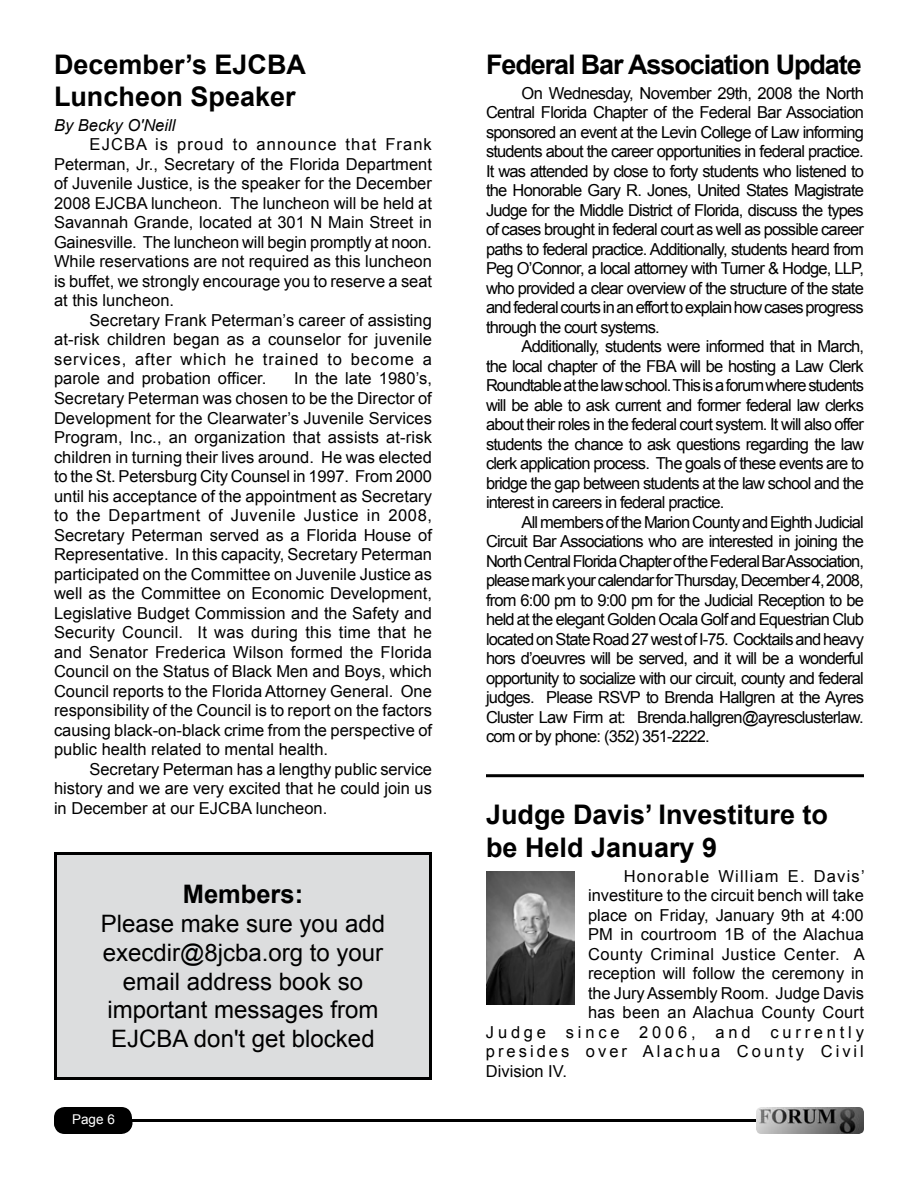
<style>
.page{position:relative;width:918px;height:1188px;background:#fff}
.page>*{position:absolute;margin:0;border:0;box-sizing:border-box;transform-origin:0 0}
.t1{font:700 27px/32.4px "Arial";color:#000}
.t2{font:700 27px "Arial";letter-spacing:-.04em;color:#000}
.t3{font:700 25.5px "Arial";color:#000}
.t4{font:24px/28.8px "Arial";color:#000;text-align:center}
.t5{font:16.5px/19.5px "Arial";color:#000;text-align:justify}
.t6{font:16.5px "Arial";letter-spacing:.18em;color:#000}
.t7{font:16.5px "Arial";letter-spacing:.03em;color:#000}
.t8{font:16.5px "Arial";letter-spacing:.23em;color:#000}
.t9{font:16.5px "Arial";letter-spacing:.07em;color:#000}
.t10{font:italic 16.5px "Arial";color:#000}
.t11{font:13.5px "Arial";color:#fff}
</style>
<div class="page">
<hr style="left:81px;top:1119px;width:736px;height:3px;background:#000">
<div style="left:54px;top:1107px;width:78px;height:27px;background:#000;border-radius:11px"></div>
<svg style="left:54px;top:1114px;width:79px;height:18px"></svg>
<img style="left:756px;top:1107px;width:108px;height:27px">
<div style="left:56px;top:854px;width:374px;height:224px;background:#dcddde"></div>
<div style="left:54px;top:852px;width:378px;height:228px;border:3px solid #000"></div>
<img style="left:486px;top:872px;width:89px;height:132px">
<hr style="left:486px;top:774px;width:378px;height:3px;background:#000">
<h1 class="t1" style="left:54px;top:49px;width:254px">December’s EJCBA<br>Luncheon Speaker</h1>
<p class="t10" style="left:54px;top:114px;width:123px">By Becky O'Neill</p>
<p class="t5" style="left:54px;top:135px;width:380px;text-indent:36px">EJCBA is proud to announce that Frank Peterman, Jr., Secretary of the Florida Department of Juvenile Justice, is the speaker for the December 2008 EJCBA luncheon. The luncheon will be held at Savannah Grande, located at 301 N Main Street in Gainesville. The luncheon will begin promptly at noon.<br>While reservations are not required as this luncheon is buffet, we strongly encourage you to reserve a seat at this luncheon.</p>
<p class="t5" style="left:54px;top:311px;width:380px;text-indent:36px">Secretary Frank Peterman’s career of assisting at-risk children began as a counselor for juvenile services, after which he trained to become a parole and probation officer.</p>
<p class="t5" style="left:54px;top:369px;width:380px;text-indent:240px">In the late 1980’s, Secretary Peterman was chosen to be the Director of Development for the Clearwater’s Juvenile Services Program, Inc., an organization that assists at-risk children in turning their lives around. He was elected to the St. Petersburg City Counsel in 1997. From 2000 until his acceptance of the appointment as Secretary to the Department of Juvenile Justice in 2008, Secretary Peterman served as a Florida House of Representative. In this capacity, Secretary Peterman participated on the Committee on Juvenile Justice as well as the Committee on Economic Development, Legislative Budget Commission and the Safety and Security Council. It was during this time that he and Senator Frederica Wilson formed the Florida Council on the Status of Black Men and Boys, which Council reports to the Florida Attorney General. One responsibility of the Council is to report on the factors causing black-on-black crime from the perspective of public health related to mental health.</p>
<p class="t5" style="left:54px;top:759px;width:380px;text-indent:36px">Secretary Peterman has a lengthy public service history and we are very excited that he could join us in December at our EJCBA luncheon.</p>
<h2 class="t3" style="left:183px;top:878px;width:122px">Members:</h2>
<h3 class="t4" style="left:101px;top:910px;width:286px">Please make sure you add execdir@8jcba.org to your email address book so important messages from<br>EJCBA don't get blocked</h3>
<p class="t11" style="left:72px;top:1110px;width:44px">Page 6</p>
<h1 class="t2" style="left:486px;top:46px;width:377px">Federal Bar Association Update</h1>
<p class="t5" style="left:486px;top:83px;width:380px;text-indent:36px">On Wednesday, November 29th, 2008 the North Central Florida Chapter of the Federal Bar Association sponsored an event at the Levin College of Law informing students about the career opportunities in federal practice.<br>It was attended by close to forty students who listened to the Honorable Gary R. Jones, United States Magistrate Judge for the Middle District of Florida, discuss the types of cases brought in federal court as well as possible career paths to federal practice. Additionally, students heard from Peg O’Connor, a local attorney with Turner &amp; Hodge, LLP, who provided a clear overview of the structure of the state and federal courts in an effort to explain how cases progress through the court systems.</p>
<p class="t5" style="left:486px;top:337px;width:380px;text-indent:36px">Additionally, students were informed that in March, the local chapter of the FBA will be hosting a Law Clerk Roundtable at the law school. This is a forum where students will be able to ask current and former federal law clerks about their roles in the federal court system. It will also offer students the chance to ask questions regarding the law clerk application process. The goals of these events are to bridge the gap between students at the law school and the interest in careers in federal practice.</p>
<p class="t5" style="left:486px;top:512px;width:380px;text-indent:36px">All members of the Marion County and Eighth Judicial Circuit Bar Associations who are interested in joining the North Central Florida Chapter of the Federal Bar Association, please mark your calendar for Thursday, December 4, 2008, from 6:00 pm to 9:00 pm for the Judicial Reception to be held at the elegant Golden Ocala Golf and Equestrian Club located on State Road 27 west of I-75. Cocktails and heavy hors d’oeuvres will be served, and it will be a wonderful opportunity to socialize with our circuit, county and federal judges. Please RSVP to Brenda Hallgren at the Ayres Cluster Law Firm at: Brenda.hallgren@ayresclusterlaw. com or by phone: (352) 351-2222.</p>
<h1 class="t1" style="left:486px;top:799px;width:344px">Judge Davis’ Investiture to be Held January 9</h1>
<p class="t9" style="left:624px;top:865px;width:242px">Honorable William E. Davis’</p>
<p class="t5" style="left:588px;top:886px;width:277px">investiture to the circuit bench will take</p>
<p class="t5" style="left:588px;top:905px;width:277px">place on Friday, January 9th at 4:00</p>
<p class="t5" style="left:588px;top:925px;width:277px">PM in courtroom 1B of the Alachua</p>
<p class="t7" style="left:588px;top:943px;width:278px">County Criminal Justice Center. A</p>
<p class="t5" style="left:588px;top:964px;width:277px">reception will follow the ceremony in</p>
<p class="t5" style="left:588px;top:983px;width:277px">the Jury Assembly Room. Judge Davis</p>
<p class="t5" style="left:588px;top:1003px;width:277px">has been an Alachua County Court</p>
<p class="t8" style="left:486px;top:1021px;width:380px">Judge since 2006, and currently</p>
<p class="t6" style="left:486px;top:1040px;width:379px">presides over Alachua County Civil</p>
<p class="t5" style="left:486px;top:1061px;width:83px">Division IV.</p>
</div>
